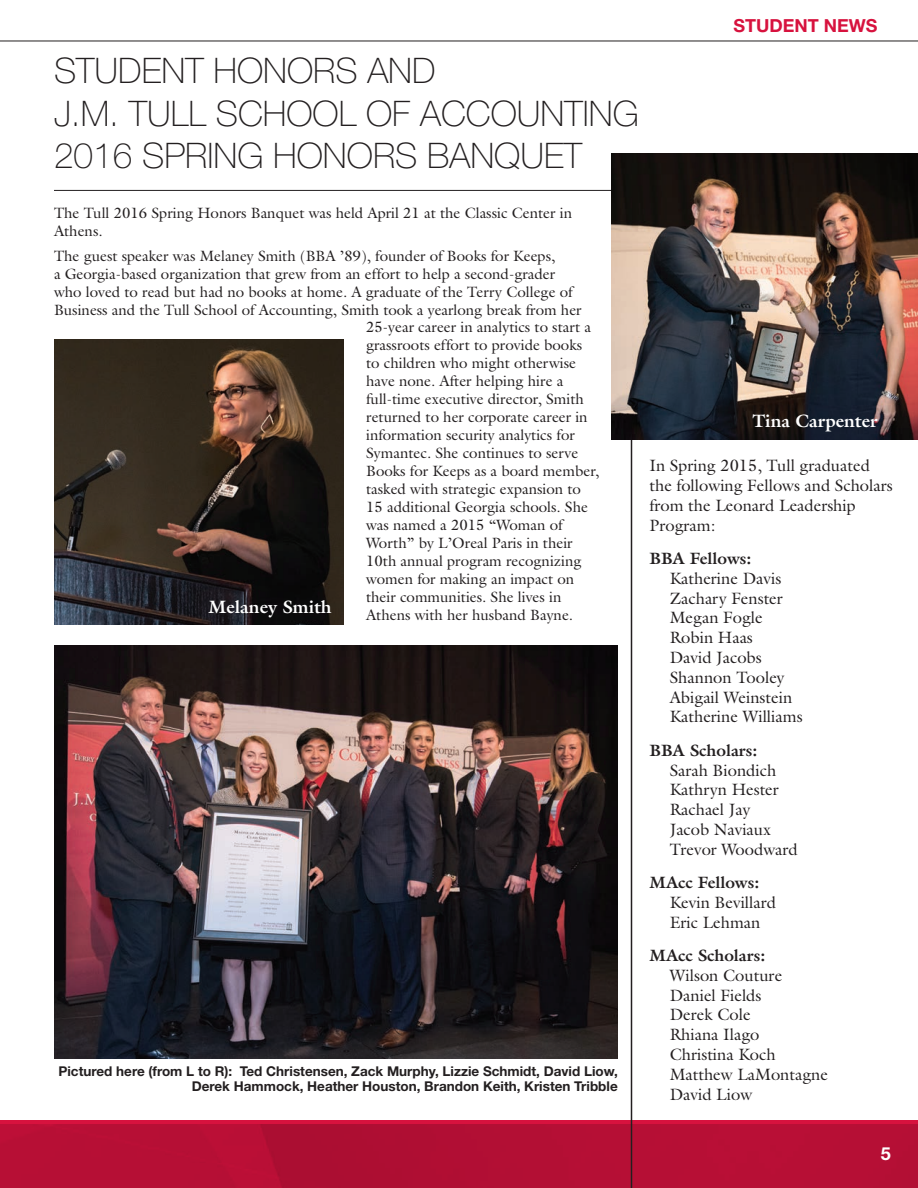
<style>
.page{position:relative;width:918px;height:1188px;background:#fff}
.page>*{position:absolute;margin:0;border:0;box-sizing:border-box;transform-origin:0 0}
.t1{font:100 35.25px/42.3px "Helvetica Neue";color:#231f20}
.t2{font:700 18px "Galliard Std";color:#fff}
.t3{font:700 18px "Helvetica Neue";color:#d7123e}
.t4{font:700 18px "Helvetica Neue";color:#fff}
.t5{font:16.5px/19.8px "Galliard Std";color:#231f20}
.t6{font:700 16.5px "Galliard Std";color:#231f20}
.t7{font:15px/18px "Galliard Std";color:#231f20}
.t8{font:700 13.5px/15px "Helvetica Neue";color:#231f20;text-align:right}
</style>
<div class="page">
<svg style="left:0;top:1120px;width:918px;height:68px;background:#b60e35"></svg>
<img style="left:54px;top:339px;width:289px;height:286px">
<hr style="left:631px;top:426px;width:1px;height:762px;background:#231f20">
<hr style="left:0;top:41px;width:918px;height:1px;background:#231f20">
<img style="left:54px;top:646px;width:564px;height:412px">
<hr style="left:54px;top:190px;width:824px;height:1px;background:#231f20">
<img style="left:611px;top:153px;width:307px;height:287px">
<h1 class="t1" style="left:54px;top:50px;width:586px">STUDENT HONORS AND<br>J.M. TULL SCHOOL OF ACCOUNTING<br>2016 SPRING HONORS BANQUET</h1>
<p class="t3" style="left:734px;top:14px;width:146px">STUDENT NEWS</p>
<p class="t7" style="left:54px;top:204px;width:520px">The Tull 2016 Spring Honors Banquet was held April 21 at the Classic Center in<br>Athens.</p>
<p class="t7" style="left:54px;top:247px;width:529px">The guest speaker was Melaney Smith (BBA ’89), founder of Books for Keeps,<br>a Georgia-based organization that grew from an effort to help a second-grader who loved to read but had no books at home. A graduate of the Terry College of Business and the Tull School of Accounting, Smith took a yearlong break from her</p>
<p class="t2" style="left:209px;top:595px;width:125px">Melaney Smith</p>
<p class="t7" style="left:366px;top:318px;width:235px">25-year career in analytics to start a grassroots effort to provide books to children who might otherwise have none. After helping hire a full-time executive director, Smith returned to her corporate career in information security analytics for Symantec. She continues to serve Books for Keeps as a board member, tasked with strategic expansion to 15 additional Georgia schools. She was named a 2015 “Woman of Worth” by L’Oreal Paris in their 10th annual program recognizing women for making an impact on their communities. She lives in Athens with her husband Bayne.</p>
<p class="t8" style="left:58px;top:1063px;width:561px">Pictured here (from L to R): Ted Christensen, Zack Murphy, Lizzie Schmidt, David Liow,<br>Derek Hammock, Heather Houston, Brandon Keith, Kristen Tribble</p>
<p class="t2" style="left:753px;top:409px;width:127px">Tina Carpenter</p>
<p class="t5" style="left:650px;top:456px;width:245px">In Spring 2015, Tull graduated the following Fellows and Scholars from the Leonard Leadership<br>Program:</p>
<p class="t6" style="left:650px;top:548px;width:103px">BBA Fellows:</p>
<p class="t5" style="left:670px;top:568px;width:134px">Katherine Davis<br>Zachary Fenster<br>Megan Fogle<br>Robin Haas<br>David Jacobs<br>Shannon Tooley<br>Abigail Weinstein<br>Katherine Williams</p>
<p class="t6" style="left:650px;top:739px;width:109px">BBA Scholars:</p>
<p class="t5" style="left:670px;top:760px;width:130px">Sarah Biondich<br>Kathryn Hester<br>Rachael Jay<br>Jacob Naviaux<br>Trevor Woodward</p>
<p class="t6" style="left:650px;top:872px;width:111px">MAcc Fellows:</p>
<p class="t5" style="left:670px;top:892px;width:108px">Kevin Bevillard<br>Eric Lehman</p>
<p class="t6" style="left:650px;top:945px;width:117px">MAcc Scholars:</p>
<p class="t5" style="left:670px;top:965px;width:160px">Wilson Couture<br>Daniel Fields<br>Derek Cole<br>Rhiana Ilago<br>Christina Koch<br>Matthew LaMontagne<br>David Liow</p>
<p class="t4" style="left:881px;top:1143px;width:12px">5</p>
</div>
